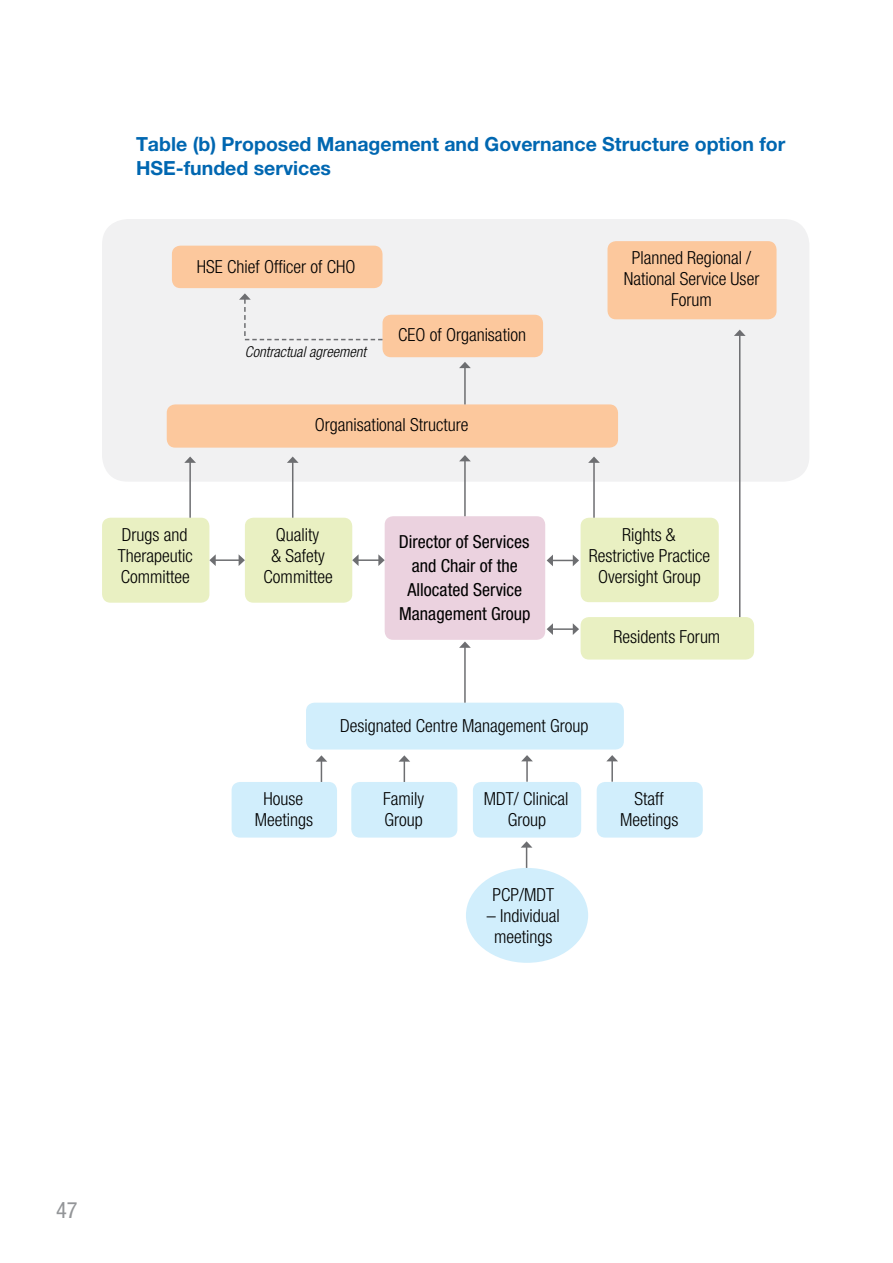
<style>
.page{position:relative;width:893px;height:1263px;background:#fff}
.page>*{position:absolute;margin:0;border:0;box-sizing:border-box;transform-origin:0 0}
.t1{font:condensed 22.5px "Helvetica Neue";color:#939598}
.t2{font:700 19.5px/24px "Helvetica Neue CE";color:#0067b1}
.t3{font:300 condensed 18px/21px "Helvetica Neue";color:#000;text-align:center}
.t4{font:condensed 18px/24px "Helvetica Neue";color:#000;text-align:center}
.t5{font:italic 300 condensed 15px "Helvetica Neue";color:#000}
</style>
<div class="page">
<div style="left:466px;top:868px;width:122px;height:95px;background:#d1eefc;border-radius:50%"></div>
<div style="left:102px;top:219px;width:707px;height:263px;background:#f1f1f2;border-radius:26px"></div>
<div style="left:172px;top:246px;width:210px;height:42px;background:#fcc89d;border-radius:9px"></div>
<div style="left:382px;top:315px;width:161px;height:42px;background:#fcc89d;border-radius:9px"></div>
<div style="left:167px;top:404px;width:451px;height:44px;background:#fcc89d;border-radius:9px"></div>
<div style="left:607px;top:241px;width:169px;height:78px;background:#fcc89d;border-radius:9px"></div>
<div style="left:232px;top:782px;width:105px;height:55px;background:#d1eefc;border-radius:9px"></div>
<div style="left:351px;top:782px;width:106px;height:55px;background:#d1eefc;border-radius:9px"></div>
<div style="left:473px;top:782px;width:108px;height:55px;background:#d1eefc;border-radius:9px"></div>
<div style="left:597px;top:782px;width:106px;height:55px;background:#d1eefc;border-radius:9px"></div>
<div style="left:581px;top:617px;width:173px;height:42px;background:#e9f0c2;border-radius:9px"></div>
<div style="left:102px;top:518px;width:107px;height:85px;background:#e9f0c2;border-radius:9px"></div>
<div style="left:581px;top:518px;width:138px;height:84px;background:#e9f0c2;border-radius:9px"></div>
<div style="left:245px;top:518px;width:107px;height:85px;background:#e9f0c2;border-radius:9px"></div>
<div style="left:306px;top:703px;width:318px;height:46px;background:#d1eefc;border-radius:9px"></div>
<div style="left:385px;top:516px;width:160px;height:124px;background:#ebd2df;border-radius:9px"></div>
<svg style="left:398px;top:755px;width:12px;height:27px"></svg>
<hr style="left:526px;top:761px;width:2px;height:21px;background:#6d6e71">
<svg style="left:521px;top:755px;width:12px;height:6px"></svg>
<svg style="left:521px;top:841px;width:11px;height:27px"></svg>
<svg style="left:316px;top:755px;width:11px;height:27px"></svg>
<hr style="left:611px;top:761px;width:2px;height:21px;background:#6d6e71">
<svg style="left:607px;top:755px;width:11px;height:6px"></svg>
<hr style="left:464px;top:367px;width:2px;height:37px;background:#6d6e71">
<svg style="left:459px;top:362px;width:12px;height:6px"></svg>
<hr style="left:464px;top:461px;width:2px;height:55px;background:#6d6e71">
<svg style="left:459px;top:455px;width:12px;height:6px"></svg>
<hr style="left:292px;top:462px;width:1px;height:56px;background:#6d6e71">
<svg style="left:287px;top:456px;width:12px;height:7px"></svg>
<hr style="left:189px;top:462px;width:2px;height:56px;background:#6d6e71">
<svg style="left:184px;top:456px;width:12px;height:7px"></svg>
<hr style="left:593px;top:462px;width:2px;height:56px;background:#6d6e71">
<svg style="left:588px;top:456px;width:12px;height:7px"></svg>
<hr style="left:464px;top:647px;width:2px;height:56px;background:#6d6e71">
<svg style="left:459px;top:641px;width:12px;height:7px"></svg>
<hr style="left:739px;top:335px;width:1px;height:282px;background:#6d6e71">
<svg style="left:734px;top:330px;width:12px;height:6px"></svg>
<hr style="left:358px;top:559px;width:21px;height:2px;background:#6d6e71">
<svg style="left:352px;top:554px;width:7px;height:12px"></svg>
<svg style="left:378px;top:554px;width:7px;height:12px"></svg>
<svg style="left:547px;top:555px;width:32px;height:11px"></svg>
<hr style="left:552px;top:628px;width:21px;height:2px;background:#6d6e71">
<svg style="left:547px;top:623px;width:6px;height:12px"></svg>
<svg style="left:573px;top:623px;width:6px;height:12px"></svg>
<hr style="left:215px;top:559px;width:24px;height:2px;background:#6d6e71">
<svg style="left:239px;top:555px;width:6px;height:11px"></svg>
<svg style="left:209px;top:554px;width:7px;height:12px"></svg>
<svg style="left:239px;top:293px;width:143px;height:47px"></svg>
<p class="t2" style="left:136px;top:132px;width:651px">Table (b) Proposed Management and Governance Structure option for<br>HSE-funded services</p>
<p class="t3" style="left:197px;top:256px;width:160px">HSE Chief Officer of CHO</p>
<p class="t5" style="left:245px;top:343px;width:123px">Contractual agreement</p>
<p class="t3" style="left:398px;top:324px;width:130px">CEO of Organisation</p>
<p class="t3" style="left:118px;top:524px;width:77px;text-align:left">Drugs and<br>Therapeutic<br>Committee</p>
<p class="t3" style="left:315px;top:414px;width:155px">Organisational Structure</p>
<p class="t3" style="left:264px;top:524px;width:71px">Quality<br>&amp; Safety<br>Committee</p>
<p class="t4" style="left:399px;top:530px;width:133px">Director of Services and Chair of the<br>Allocated Service<br>Management Group</p>
<p class="t3" style="left:624px;top:247px;width:137px">Planned Regional /<br>National Service User<br>Forum</p>
<p class="t3" style="left:589px;top:524px;width:123px">Rights &amp;<br>Restrictive Practice<br>Oversight Group</p>
<p class="t3" style="left:613px;top:626px;width:108px">Residents Forum</p>
<p class="t3" style="left:340px;top:715px;width:250px">Designated Centre Management Group</p>
<p class="t3" style="left:255px;top:788px;width:60px">House<br>Meetings</p>
<p class="t3" style="left:383px;top:788px;width:43px;text-align:left">Family<br>Group</p>
<p class="t3" style="left:484px;top:788px;width:86px">MDT/ Clinical<br>Group</p>
<p class="t3" style="left:620px;top:788px;width:60px">Staff<br>Meetings</p>
<p class="t3" style="left:492px;top:884px;width:63px">PCP/MDT</p>
<p class="t3" style="left:487px;top:905px;width:74px">– Individual meetings</p>
<p class="t1" style="left:56px;top:1197px;width:23px">47</p>
</div>
